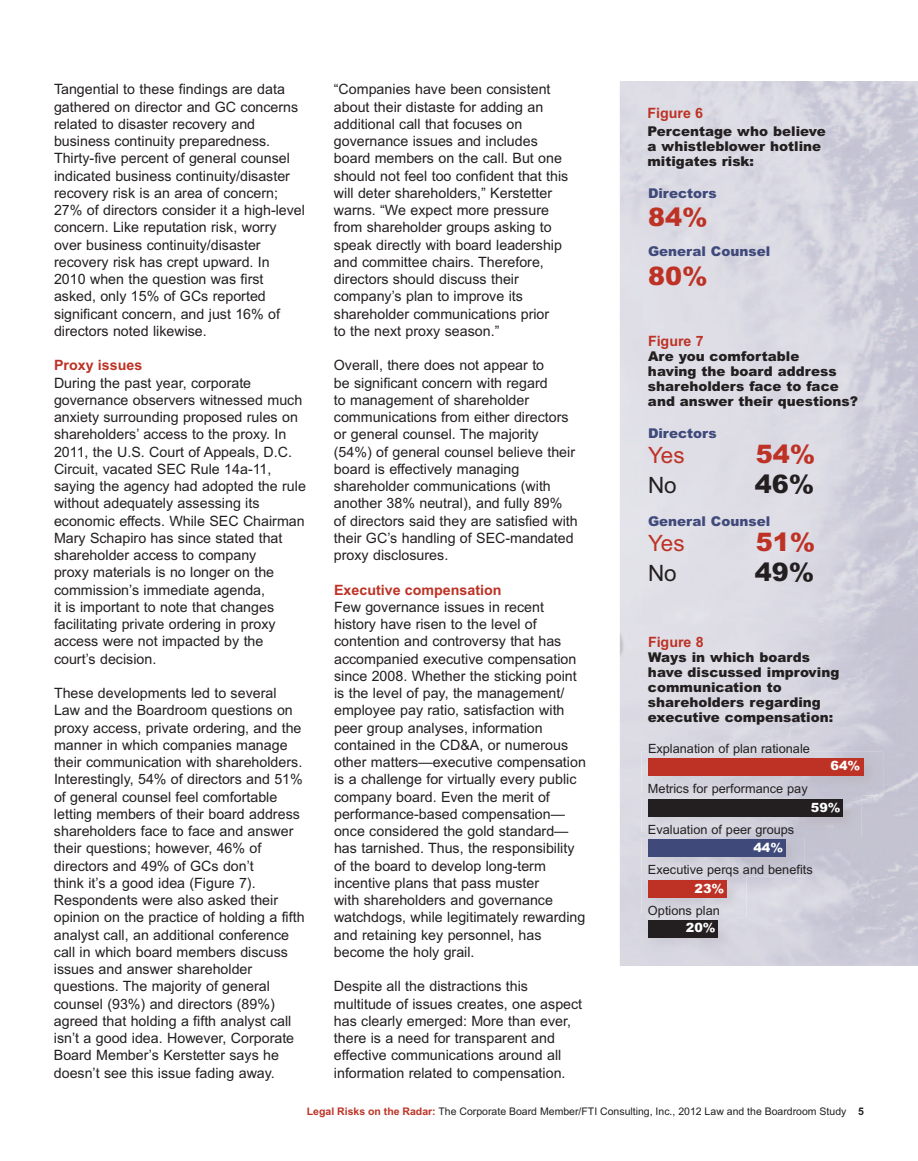
<style>
.page{position:relative;width:918px;height:1161px;background:#fff}
.page>*{position:absolute;margin:0;border:0;box-sizing:border-box;transform-origin:0 0}
.t1{font:900 25.5px "Arial";color:#bd3225}
.t2{font:900 25.5px "Arial";color:#231f20}
.t3{font:22.5px "Arial";letter-spacing:-.045em;color:#bd3225}
.t4{font:22.5px "Arial";color:#231f20}
.t5{font:14.25px/17.2px "Arial";color:#231f20}
.t6{font:700 14.25px "Arial";color:#bd3225}
.t7{font:900 13.5px/15px "Arial";color:#231f20}
.t8{font:900 13.5px "Arial";color:#3f4a7b}
.t9{font:12.75px "Arial";color:#231f20}
.t10{font:900 12.75px "Arial";color:#fff}
.t11{font:10.5px "Arial";color:#231f20}
.s1{font-weight:700;color:#bd3225}
.s2{font-weight:700}
</style>
<div class="page">
<img style="left:642px;top:752px;width:241px;height:43px">
<div style="left:648px;top:759px;width:216px;height:17px;background:#bd3225"></div>
<img style="left:641px;top:793px;width:221px;height:43px">
<img style="left:642px;top:793px;width:220px;height:2px">
<div style="left:648px;top:799px;width:194px;height:17px;background:#231f20"></div>
<img style="left:641px;top:833px;width:164px;height:43px">
<div style="left:648px;top:840px;width:137px;height:17px;background:#3f4a7b"></div>
<img style="left:641px;top:874px;width:105px;height:43px">
<div style="left:648px;top:881px;width:79px;height:17px;background:#bd3225"></div>
<img style="left:641px;top:913px;width:96px;height:44px">
<div style="left:648px;top:920px;width:70px;height:17px;background:#231f20"></div>
<p class="t5" style="left:54px;top:81px;width:253px">Tangential to these findings are data gathered on director and GC concerns related to disaster recovery and business continuity preparedness.<br>Thirty-five percent of general counsel indicated business continuity/disaster recovery risk is an area of concern; 27% of directors consider it a high-level concern. Like reputation risk, worry over business continuity/disaster recovery risk has crept upward. In<br>2010 when the question was first asked, only 15% of GCs reported significant concern, and just 16% of directors noted likewise.</p>
<p class="t6" style="left:54px;top:357px;width:90px">Proxy issues</p>
<p class="t5" style="left:54px;top:374px;width:253px">During the past year, corporate governance observers witnessed much anxiety surrounding proposed rules on shareholders’ access to the proxy. In 2011, the U.S. Court of Appeals, D.C.<br>Circuit, vacated SEC Rule 14a-11, saying the agency had adopted the rule without adequately assessing its economic effects. While SEC Chairman Mary Schapiro has since stated that shareholder access to company<br>proxy materials is no longer on the commission’s immediate agenda,<br>it is important to note that changes facilitating private ordering in proxy access were not impacted by the court’s decision.</p>
<p class="t5" style="left:54px;top:685px;width:252px">These developments led to several Law and the Boardroom questions on proxy access, private ordering, and the manner in which companies manage their communication with shareholders.<br>Interestingly, 54% of directors and 51% of general counsel feel comfortable letting members of their board address shareholders face to face and answer their questions; however, 46% of directors and 49% of GCs don’t<br>think it’s a good idea (Figure 7).<br>Respondents were also asked their opinion on the practice of holding a fifth analyst call, an additional conference call in which board members discuss issues and answer shareholder questions. The majority of general counsel (93%) and directors (89%) agreed that holding a fifth analyst call isn’t a good idea. However, Corporate Board Member’s Kerstetter says he doesn’t see this issue fading away.</p>
<p class="t5" style="left:334px;top:81px;width:236px">“Companies have been consistent about their distaste for adding an additional call that focuses on governance issues and includes board members on the call. But one should not feel too confident that this will deter shareholders,” Kerstetter warns. “We expect more pressure from shareholder groups asking to speak directly with board leadership and committee chairs. Therefore, directors should discuss their company’s plan to improve its shareholder communications prior<br>to the next proxy season.”</p>
<p class="t5" style="left:334px;top:357px;width:245px">Overall, there does not appear to<br>be significant concern with regard<br>to management of shareholder communications from either directors or general counsel. The majority (54%) of general counsel believe their board is effectively managing shareholder communications (with another 38% neutral), and fully 89% of directors said they are satisfied with their GC’s handling of SEC-mandated proxy disclosures.</p>
<p class="t6" style="left:334px;top:581px;width:169px">Executive compensation</p>
<p class="t5" style="left:334px;top:598px;width:253px">Few governance issues in recent history have risen to the level of contention and controversy that has accompanied executive compensation since 2008. Whether the sticking point is the level of pay, the management/ employee pay ratio, satisfaction with peer group analyses, information contained in the CD&amp;A, or numerous other matters—executive compensation is a challenge for virtually every public company board. Even the merit of performance-based compensation— once considered the gold standard— has tarnished. Thus, the responsibility of the board to develop long-term incentive plans that pass muster<br>with shareholders and governance watchdogs, while legitimately rewarding and retaining key personnel, has become the holy grail.</p>
<p class="t5" style="left:334px;top:978px;width:250px">Despite all the distractions this multitude of issues creates, one aspect has clearly emerged: More than ever, there is a need for transparent and effective communications around all information related to compensation.</p>
<p class="t6" style="left:647px;top:105px;width:57px">Figure 6</p>
<p class="t7" style="left:647px;top:123px;width:180px">Percentage who believe a whistleblower hotline mitigates risk:</p>
<p class="t8" style="left:648px;top:185px;width:70px">Directors</p>
<h1 class="t1" style="left:648px;top:202px;width:61px">84%</h1>
<p class="t8" style="left:648px;top:243px;width:124px">General Counsel</p>
<h1 class="t1" style="left:648px;top:261px;width:61px">80%</h1>
<p class="t6" style="left:648px;top:332px;width:57px">Figure 7</p>
<p class="t7" style="left:648px;top:348px;width:212px">Are you comfortable<br>having the board address shareholders face to face and answer their questions?</p>
<p class="t8" style="left:648px;top:425px;width:70px">Directors</p>
<h2 class="t3" style="left:648px;top:442px;width:38px">Yes</h2>
<h1 class="t1" style="left:756px;top:440px;width:61px">54%</h1>
<h2 class="t4" style="left:648px;top:472px;width:30px">No</h2>
<h1 class="t2" style="left:755px;top:470px;width:61px">46%</h1>
<p class="t8" style="left:648px;top:513px;width:124px">General Counsel</p>
<h2 class="t3" style="left:648px;top:530px;width:38px">Yes</h2>
<h1 class="t1" style="left:756px;top:527px;width:61px">51%</h1>
<h2 class="t4" style="left:648px;top:560px;width:30px">No</h2>
<h1 class="t2" style="left:755px;top:557px;width:61px">49%</h1>
<p class="t6" style="left:648px;top:634px;width:57px">Figure 8</p>
<p class="t7" style="left:648px;top:650px;width:193px">Ways in which boards have discussed improving communication to shareholders regarding executive compensation:</p>
<p class="t9" style="left:648px;top:741px;width:163px">Explanation of plan rationale</p>
<p class="t9" style="left:648px;top:782px;width:161px">Metrics for performance pay</p>
<p class="t9" style="left:648px;top:822px;width:148px">Evaluation of peer groups</p>
<p class="t9" style="left:648px;top:863px;width:166px">Executive perqs and benefits</p>
<p class="t9" style="left:648px;top:903px;width:73px">Options plan</p>
<p class="t10" style="left:831px;top:759px;width:31px">64%</p>
<p class="t10" style="left:811px;top:800px;width:31px">59%</p>
<p class="t10" style="left:753px;top:840px;width:31px">44%</p>
<p class="t10" style="left:695px;top:881px;width:31px">23%</p>
<p class="t10" style="left:686px;top:920px;width:31px">20%</p>
<p class="t11" style="left:307px;top:1105px;width:559px"><span class="s1">Legal Risks on the Radar:</span> The Corporate Board Member/FTI Consulting, Inc., 2012 Law and the Boardroom Study <span class="s2">5</span></p>
</div>
